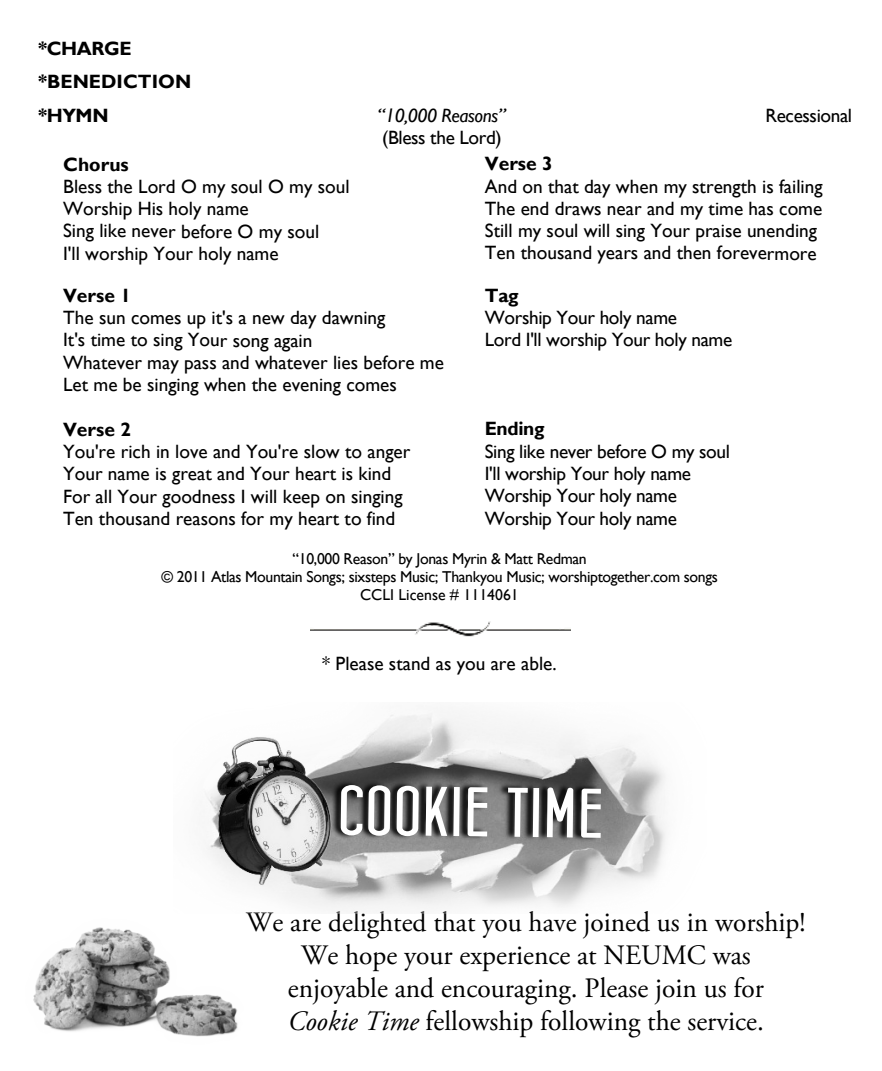
<style>
.page{position:relative;width:882px;height:1071px;background:#fff}
.page>*{position:absolute;margin:0;border:0;box-sizing:border-box;transform-origin:0 0}
.t1{font:70px "Concurso Italian BTN Bold";color:#fff;scale:1.1 1}
.t2{font:28px/32.9px "Adobe Garamond Pro";color:#000;text-align:center}
.t3{font:19.25px/22.2px "Gill Sans";color:#000}
.t4{font:19.25px/22.2px "Gill Sans";letter-spacing:-.02em;color:#000}
.t5{font:700 19.25px/33.4px "Gill Sans";color:#000}
.t6{font:italic 19.25px "Gill Sans";letter-spacing:-.02em;color:#000}
.t7{font:15.75px/18.2px "Gill Sans";letter-spacing:-.02em;color:#000;text-align:center}
.s1{font-style:italic}
</style>
<div class="page">
<img style="left:311px;top:621px;width:260px;height:16px">
<img style="left:33px;top:927px;width:205px;height:110px">
<img style="left:205px;top:713px;width:461px;height:197px">
<img style="left:339px;top:758px;width:301px;height:103px">
<img style="left:211px;top:734px;width:128px;height:151px">
<p class="t5" style="left:38px;top:34px;width:155px">*CHARGE *BENEDICTION *HYMN</p>
<p class="t5" style="left:63px;top:149px;width:67px">Chorus</p>
<p class="t3" style="left:63px;top:177px;width:288px">Bless the Lord O my soul O my soul<br>Worship His holy name<br>Sing like never before O my soul<br>I'll worship Your holy name</p>
<p class="t6" style="left:378px;top:109px;width:130px">“10,000 Reasons”</p>
<p class="t4" style="left:765px;top:106px;width:88px">Recessional</p>
<p class="t4" style="left:382px;top:129px;width:121px">(Bless the Lord)</p>
<p class="t5" style="left:485px;top:149px;width:69px">Verse 3</p>
<p class="t3" style="left:485px;top:177px;width:339px">And on that day when my strength is failing The end draws near and my time has come Still my soul will sing Your praise unending Ten thousand years and then forevermore</p>
<p class="t5" style="left:63px;top:281px;width:69px">Verse 1</p>
<p class="t3" style="left:63px;top:309px;width:382px">The sun comes up it's a new day dawning<br>It's time to sing Your song again<br>Whatever may pass and whatever lies before me Let me be singing when the evening comes</p>
<p class="t5" style="left:485px;top:280px;width:35px">Tag</p>
<p class="t4" style="left:485px;top:308px;width:249px">Worship Your holy name<br>Lord I'll worship Your holy name</p>
<p class="t5" style="left:485px;top:414px;width:61px">Ending</p>
<p class="t4" style="left:485px;top:442px;width:247px">Sing like never before O my soul<br>I'll worship Your holy name<br>Worship Your holy name<br>Worship Your holy name</p>
<p class="t7" style="left:161px;top:551px;width:558px">“10,000 Reason” by Jonas Myrin &amp; Matt Redman<br>© 2011 Atlas Mountain Songs; sixsteps Music; Thankyou Music; worshiptogether.com songs<br>CCLI License # 1114061</p>
<p class="t5" style="left:63px;top:415px;width:69px">Verse 2</p>
<p class="t3" style="left:63px;top:443px;width:349px">You're rich in love and You're slow to anger Your name is great and Your heart is kind For all Your goodness I will keep on singing Ten thousand reasons for my heart to find</p>
<p class="t3" style="left:322px;top:654px;width:236px">* Please stand as you are able.</p>
<h1 class="t1" style="left:340px;top:777px;width:241px;rotate:1deg">COOKIE TIME</h1>
<h2 class="t2" style="left:246px;top:908px;width:561px">We are delighted that you have joined us in worship!<br>We hope your experience at NEUMC was<br>enjoyable and encouraging. Please join us for<br><span class="s1">Cookie Time</span> fellowship following the service.</h2>
</div>
